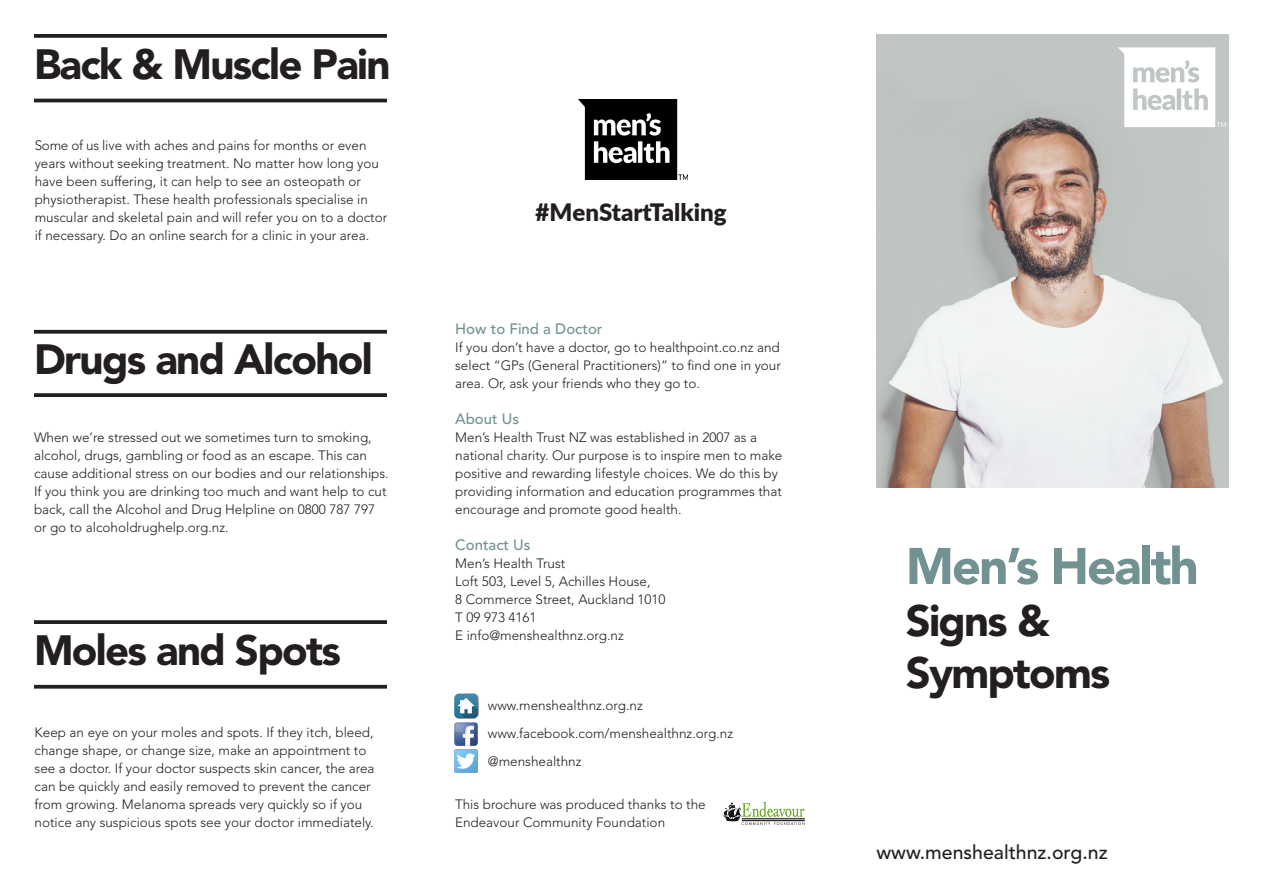
<style>
.page{position:relative;width:1263px;height:893px;background:#fff}
.page>*{position:absolute;margin:0;border:0;box-sizing:border-box;transform-origin:0 0}
.t1{font:900 51px "Avenir";letter-spacing:-.04em;color:#719192}
.t2{font:900 43.5px "Avenir";letter-spacing:-.04em;color:#231f20}
.t3{font:900 42px "Avenir";letter-spacing:-.04em;color:#231f20}
.t4{font:900 24px "Lato";color:#231f20}
.t5{font:500 19.5px "Avenir";color:#231f20}
.t6{font:500 15px "Avenir";color:#719192}
.t7{font:300 13.5px/18px "Avenir";color:#231f20}
.s1{font-style:inherit}
</style>
<div class="page">
<img style="left:876px;top:34px;width:352px;height:454px">
<svg style="left:1117px;top:47px;width:109px;height:80px"></svg>
<img style="left:579px;top:100px;width:109px;height:80px">
<img style="left:722px;top:802px;width:83px;height:23px">
<img style="left:454px;top:693px;width:25px;height:26px">
<img style="left:454px;top:722px;width:24px;height:51px">
<svg style="left:34px;top:34px;width:353px;height:4px"></svg>
<hr style="left:34px;top:99px;width:353px;height:3px;background:#231f20">
<svg style="left:34px;top:330px;width:353px;height:4px"></svg>
<svg style="left:34px;top:393px;width:353px;height:4px"></svg>
<svg style="left:34px;top:620px;width:353px;height:4px"></svg>
<svg style="left:34px;top:685px;width:353px;height:4px"></svg>
<p class="t3" style="left:34px;top:39px;width:358px">Back &amp; Muscle Pain</p>
<p class="t7" style="left:35px;top:137px;width:354px">Some of us live with aches and pains for months or even years without seeking treatment. No matter how long you have been suffering, it can help to see an osteopath or physiotherapist. These health professionals specialise in muscular and skeletal pain and will refer you on to a doctor if necessary. Do an online search for a clinic in your area.</p>
<p class="t3" style="left:34px;top:334px;width:340px">Drugs and Alcohol</p>
<p class="t7" style="left:34px;top:428px;width:356px">When we’re stressed out we sometimes turn to smoking, alcohol, drugs, gambling or food as an escape. This can cause additional stress on our bodies and our relationships.<br>If you think you are drinking too much and want help to cut back, call the Alcohol and Drug Helpline on 0800 787 797 or go to alcoholdrughelp.org.nz.</p>
<p class="t3" style="left:34px;top:625px;width:308px">Moles and Spots</p>
<p class="t7" style="left:35px;top:723px;width:342px">Keep an eye on your moles and spots. If they itch, bleed, change shape, or change size, make an appointment to see a doctor. If your doctor suspects skin cancer, the area can be quickly and easily removed to prevent the cancer from growing. Melanoma spreads very quickly so if you notice any suspicious spots see your doctor immediately.</p>
<p class="t4" style="left:536px;top:194px;width:193px"><span class="s1">#M</span>enStartTalking</p>
<p class="t6" style="left:455px;top:320px;width:149px">How to Find a Doctor</p>
<p class="t7" style="left:455px;top:338px;width:327px;text-align:justify">If you don’t have a doctor, go to healthpoint.co.nz and select “GPs (General Practitioners)” to find one in your area. Or, ask your friends who they go to.</p>
<p class="t6" style="left:455px;top:410px;width:65px">About Us</p>
<p class="t7" style="left:455px;top:428px;width:329px">Men’s Health Trust NZ was established in 2007 as a national charity. Our purpose is to inspire men to make positive and rewarding lifestyle choices. We do this by providing information and education programmes that encourage and promote good health.</p>
<p class="t6" style="left:455px;top:536px;width:77px">Contact Us</p>
<p class="t7" style="left:455px;top:554px;width:112px">Men’s Health Trust</p>
<p class="t7" style="left:455px;top:572px;width:197px">Loft 503, Level 5, Achilles House,</p>
<p class="t7" style="left:455px;top:590px;width:212px">8 Commerce Street, Auckland 1010</p>
<p class="t7" style="left:455px;top:608px;width:83px">T 09 973 4161</p>
<p class="t7" style="left:455px;top:626px;width:170px">E info@menshealthnz.org.nz</p>
<p class="t7" style="left:488px;top:696px;width:156px">www.menshealthnz.org.nz</p>
<p class="t7" style="left:488px;top:724px;width:247px">www.facebook.com/menshealthnz.org.nz</p>
<p class="t7" style="left:488px;top:752px;width:95px">@menshealthnz</p>
<p class="t7" style="left:455px;top:796px;width:252px">This brochure was produced thanks to the<br>Endeavour Community Foundation</p>
<p class="t1" style="left:906px;top:535px;width:294px">Men’s Health</p>
<p class="t2" style="left:906px;top:595px;width:146px">Signs &amp;</p>
<p class="t2" style="left:906px;top:647px;width:206px">Symptoms</p>
<p class="t5" style="left:876px;top:841px;width:233px">www.menshealthnz.org.nz</p>
</div>
